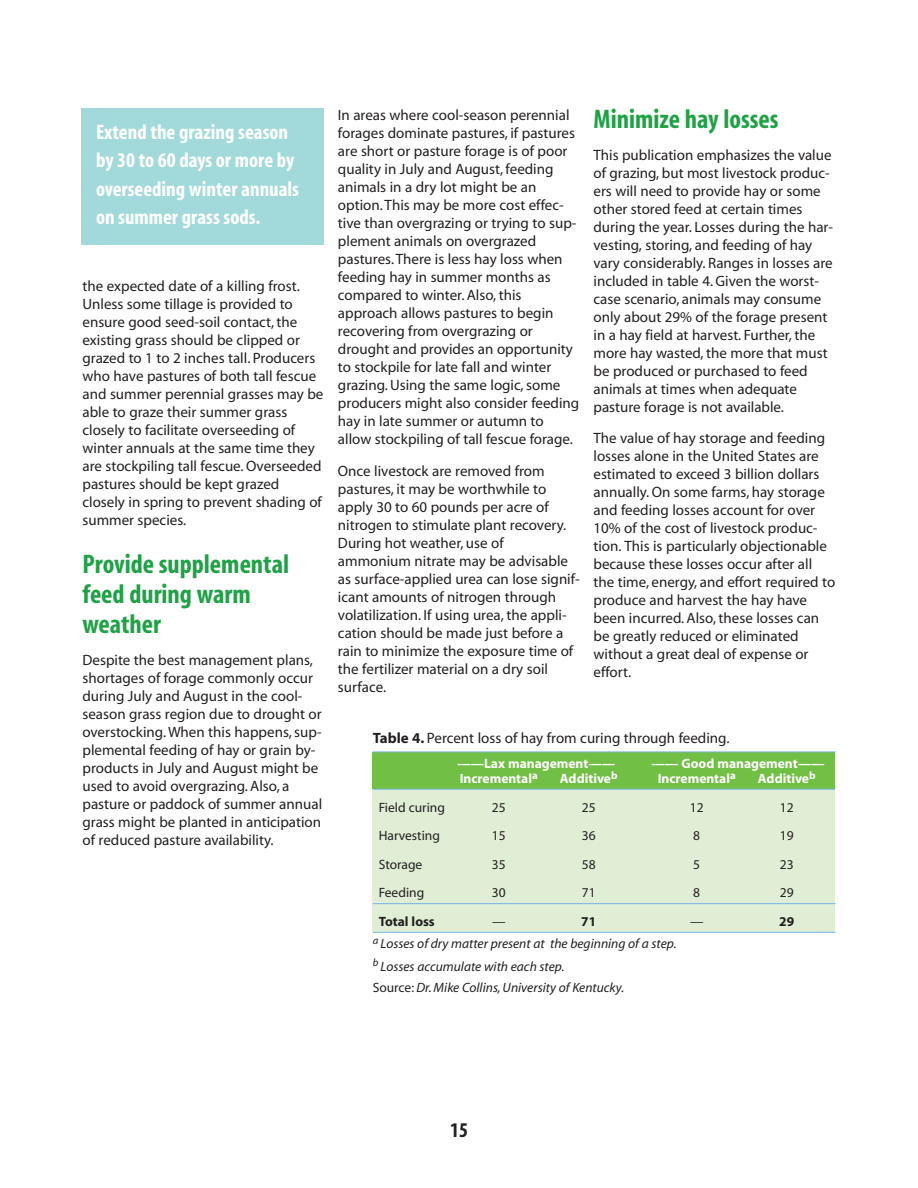
<style>
.page{position:relative;width:918px;height:1188px;background:#fff}
.page>*{position:absolute;margin:0;border:0;box-sizing:border-box;transform-origin:0 0}
.t1{font:700 condensed 27px/30px "Myriad";color:#1fa245}
.t2{font:700 condensed 21px/28.5px "Myriad";color:#fff}
.t3{font:700 condensed 21px "Myriad";color:#231f20}
.t4{font:15px/18px "Myriad";color:#231f20}
.t5{font:italic 13.5px/22.5px "Myriad";color:#231f20}
.t6{font:700 13.5px "Myriad";color:#fff}
.t7{font:13.5px "Myriad";color:#231f20}
.t8{font:700 13.5px "Myriad";color:#231f20}
.s1{font-weight:700}
.s2{font-style:normal}
</style>
<div class="page">
<div style="left:372px;top:752px;width:463px;height:37px;background:#71bf44"></div>
<div style="left:372px;top:789px;width:463px;height:143px;background:#dfeed4"></div>
<hr style="left:373px;top:752px;width:463px;height:1px;background:#77b6e4">
<hr style="left:373px;top:789px;width:463px;height:1px;background:#77b6e4">
<hr style="left:373px;top:903px;width:463px;height:1px;background:#77b6e4">
<hr style="left:373px;top:932px;width:463px;height:1px;background:#77b6e4">
<div style="left:81px;top:108px;width:243px;height:136px;background:#a2dadb"></div>
<h2 class="t2" style="left:96px;top:119px;width:205px">Extend the grazing season by 30 to 60 days or more by overseeding winter annuals on summer grass sods.</h2>
<p class="t4" style="left:82px;top:278px;width:242px">the expected date of a killing frost.<br>Unless some tillage is provided to ensure good seed-soil contact, the existing grass should be clipped or grazed to 1 to 2 inches tall. Producers who have pastures of both tall fescue and summer perennial grasses may be able to graze their summer grass closely to facilitate overseeding of winter annuals at the same time they are stockpiling tall fescue. Overseeded pastures should be kept grazed closely in spring to prevent shading of summer species.</p>
<h1 class="t1" style="left:82px;top:552px;width:208px">Provide supplemental feed during warm weather</h1>
<p class="t4" style="left:82px;top:652px;width:241px">Despite the best management plans, shortages of forage commonly occur during July and August in the cool&shy;season grass region due to drought or overstocking. When this happens, sup&shy;plemental feeding of hay or grain by&shy;products in July and August might be used to avoid overgrazing. Also, a pasture or paddock of summer annual grass might be planted in anticipation of reduced pasture availability.</p>
<p class="t4" style="left:338px;top:107px;width:243px">In areas where cool-season perennial forages dominate pastures, if pastures are short or pasture forage is of poor quality in July and August, feeding animals in a dry lot might be an option. This may be more cost effec&shy;tive than overgrazing or trying to sup&shy;plement animals on overgrazed pastures. There is less hay loss when feeding hay in summer months as compared to winter. Also, this approach allows pastures to begin recovering from overgrazing or drought and provides an opportunity to stockpile for late fall and winter grazing. Using the same logic, some producers might also consider feeding hay in late summer or autumn to allow stockpiling of tall fescue forage.</p>
<p class="t4" style="left:338px;top:463px;width:243px">Once livestock are removed from pastures, it may be worthwhile to apply 30 to 60 pounds per acre of nitrogen to stimulate plant recovery.<br>During hot weather, use of ammonium nitrate may be advisable as surface-applied urea can lose signif&shy;icant amounts of nitrogen through volatilization. If using urea, the appli&shy;cation should be made just before a rain to minimize the exposure time of the fertilizer material on a dry soil surface.</p>
<h1 class="t1" style="left:593px;top:107px;width:187px">Minimize hay losses</h1>
<p class="t4" style="left:593px;top:147px;width:241px">This publication emphasizes the value of grazing, but most livestock produc&shy;ers will need to provide hay or some other stored feed at certain times during the year. Losses during the har&shy;vesting, storing, and feeding of hay vary considerably. Ranges in losses are included in table 4. Given the worst&shy;case scenario, animals may consume only about 29% of the forage present in a hay field at harvest. Further, the more hay wasted, the more that must be produced or purchased to feed animals at times when adequate pasture forage is not available.</p>
<p class="t4" style="left:593px;top:430px;width:243px">The value of hay storage and feeding losses alone in the United States are estimated to exceed 3 billion dollars annually. On some farms, hay storage and feeding losses account for over 10% of the cost of livestock produc&shy;tion. This is particularly objectionable because these losses occur after all the time, energy, and effort required to produce and harvest the hay have been incurred. Also, these losses can be greatly reduced or eliminated without a great deal of expense or effort.</p>
<p class="t4" style="left:373px;top:730px;width:358px"><span class="s1">Table 4.</span> Percent loss of hay from curing through feeding.</p>
<p class="t6" style="left:457px;top:759px;width:160px">——Lax management——</p>
<p class="t6" style="left:651px;top:759px;width:175px">—— Good management——</p>
<p class="t6" style="left:460px;top:774px;width:80px">Incremental<sup>a</sup></p>
<p class="t6" style="left:560px;top:774px;width:59px">Additive<sup>b</sup></p>
<p class="t6" style="left:658px;top:774px;width:80px">Incremental<sup>a</sup></p>
<p class="t6" style="left:758px;top:774px;width:59px">Additive<sup>b</sup></p>
<p class="t7" style="left:379px;top:802px;width:68px">Field curing</p>
<p class="t7" style="left:492px;top:802px;width:15px">25</p>
<p class="t7" style="left:582px;top:802px;width:15px">25</p>
<p class="t7" style="left:690px;top:802px;width:15px">12</p>
<p class="t7" style="left:780px;top:802px;width:15px">12</p>
<p class="t7" style="left:379px;top:831px;width:63px">Harvesting</p>
<p class="t7" style="left:492px;top:831px;width:15px">15</p>
<p class="t7" style="left:582px;top:831px;width:15px">36</p>
<p class="t7" style="left:693px;top:831px;width:8px">8</p>
<p class="t7" style="left:780px;top:831px;width:15px">19</p>
<p class="t7" style="left:379px;top:859px;width:45px">Storage</p>
<p class="t7" style="left:492px;top:859px;width:15px">35</p>
<p class="t7" style="left:582px;top:859px;width:15px">58</p>
<p class="t7" style="left:693px;top:859px;width:8px">5</p>
<p class="t7" style="left:780px;top:859px;width:15px">23</p>
<p class="t7" style="left:379px;top:888px;width:47px">Feeding</p>
<p class="t7" style="left:492px;top:888px;width:15px">30</p>
<p class="t7" style="left:582px;top:888px;width:15px">71</p>
<p class="t7" style="left:693px;top:888px;width:8px">8</p>
<p class="t7" style="left:780px;top:888px;width:15px">29</p>
<p class="t8" style="left:379px;top:916px;width:58px">Total loss</p>
<p class="t7" style="left:492px;top:916px;width:15px">—</p>
<p class="t8" style="left:581px;top:916px;width:16px">71</p>
<p class="t7" style="left:690px;top:916px;width:15px">—</p>
<p class="t8" style="left:779px;top:916px;width:16px">29</p>
<p class="t5" style="left:373px;top:934px;width:305px"><sup>a</sup> Losses of dry matter present at the beginning of a step. <sup>b</sup> Losses accumulate with each step.</p>
<p class="t5" style="left:373px;top:977px;width:253px"><span class="s2">Source:</span> Dr. Mike Collins, University of Kentucky.</p>
<h2 class="t3" style="left:450px;top:1122px;width:19px">15</h2>
</div>
